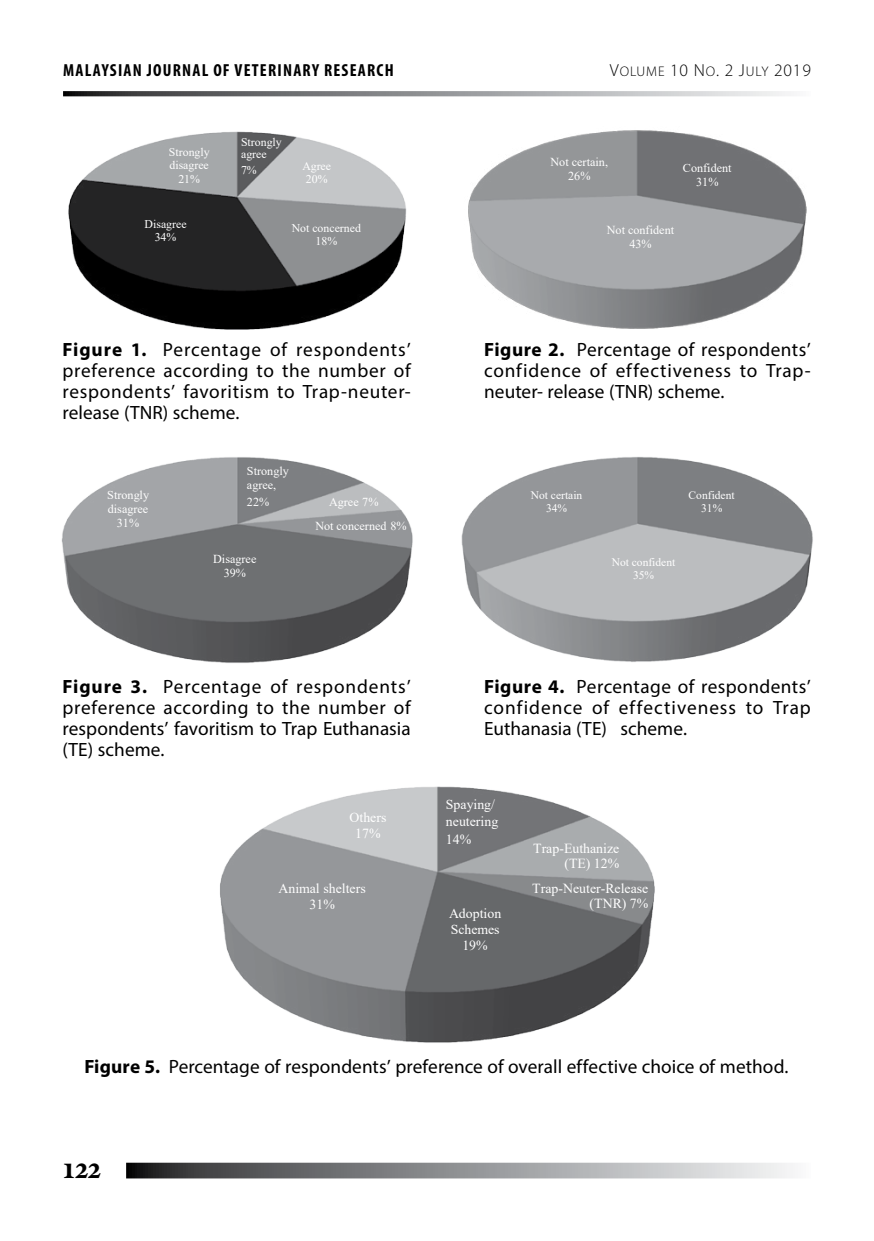
<style>
.page{position:relative;width:874px;height:1241px;background:#fff}
.page>*{position:absolute;margin:0;border:0;box-sizing:border-box;transform-origin:0 0}
.t1{font:900 21px "Galliard";color:#000}
.p-fig-title_LJ{font:19.25px/21px "Myriad Pro";letter-spacing:.01em;color:#000;text-align:justify}
.p-fig-title{font:19.25px "Myriad Pro";letter-spacing:.005em;color:#000}
.t2{font:700 condensed 17.5px "Myriad Pro";letter-spacing:.07em;color:#000}
.t3{font:17.5px "Myriad Pro Light SC800";letter-spacing:.05em;color:#000}
.t4{font:13.83px/15.8px "Times New Roman";color:#fff;text-align:center}
.t5{font:12.08px/13.8px "Times New Roman";color:#fff;text-align:center}
.t6{font:11.72px/13.5px "Times New Roman";color:#fff;text-align:center}
.t7{font:11.55px/13.1px "Times New Roman";color:#fff;text-align:center}
.s1{font-size:14px}
.s2{font-weight:700}
</style>
<div class="page">
<svg style="left:126px;top:1162px;width:667px;height:16px;background:#939496"></svg>
<svg style="left:63px;top:91px;width:728px;height:5px;background:#909294"></svg>
<img style="left:68px;top:131px;width:339px;height:199px">
<img style="left:468px;top:130px;width:339px;height:199px">
<img style="left:461px;top:457px;width:352px;height:205px">
<img style="left:220px;top:786px;width:435px;height:257px">
<img style="left:61px;top:457px;width:352px;height:206px">
<p class="t2" style="left:63px;top:59px;width:332px">MALAYSIAN JOURNAL OF VETERINARY RESEARCH</p>
<p class="t3" style="left:609px;top:60px;width:202px">V<span class="s1">OLUME</span> 10 N<span class="s1">O</span>. 2 J<span class="s1">ULY</span> 2019</p>
<p class="t6" style="left:169px;top:145px;width:42px">Strongly disagree<br>21%</p>
<p class="t6" style="left:144px;top:217px;width:43px">Disagree<br>34%</p>
<p class="t6" style="left:241px;top:135px;width:42px;line-height:12.8px;text-align:left">Strongly agree</p>
<p class="t6" style="left:241px;top:162px;width:17px">7%</p>
<p class="t6" style="left:302px;top:159px;width:30px;text-align:left">Agree<br>20%</p>
<p class="t6" style="left:292px;top:221px;width:71px">Not concerned<br>18%</p>
<p class="p-fig-title_LJ" style="left:62px;top:338px;width:349px"><span class="s2">Figure 1.</span> Percentage of respondents’ preference according to the number of respondents’ favoritism to Trap-neuter&shy;release (TNR) scheme.</p>
<p class="t5" style="left:247px;top:464px;width:43px;text-align:left">Strongly agree,</p>
<p class="t5" style="left:247px;top:494px;width:24px">22%</p>
<p class="t5" style="left:107px;top:488px;width:43px">Strongly disagree<br>31%</p>
<p class="t5" style="left:329px;top:494px;width:51px">Agree 7%</p>
<p class="t5" style="left:315px;top:518px;width:93px">Not concerned 8%</p>
<p class="t5" style="left:213px;top:551px;width:45px">Disagree<br>39%</p>
<p class="t5" style="left:550px;top:154px;width:59px">Not certain,<br>26%</p>
<p class="t5" style="left:682px;top:161px;width:50px">Confident<br>31%</p>
<p class="t5" style="left:606px;top:222px;width:69px">Not confident<br>43%</p>
<p class="p-fig-title_LJ" style="left:484px;top:338px;width:328px"><span class="s2">Figure 2.</span> Percentage of respondents’ confidence of effectiveness to Trap&shy;neuter- release (TNR) scheme.</p>
<p class="t7" style="left:530px;top:488px;width:53px">Not certain<br>34%</p>
<p class="t7" style="left:688px;top:488px;width:48px">Confident<br>31%</p>
<p class="t7" style="left:611px;top:555px;width:65px">Not confident<br>35%</p>
<p class="p-fig-title_LJ" style="left:62px;top:676px;width:349px"><span class="s2">Figure 3.</span> Percentage of respondents’ preference according to the number of respondents’ favoritism to Trap Euthanasia (TE) scheme.</p>
<p class="t4" style="left:349px;top:809px;width:38px">Others<br>17%</p>
<p class="t4" style="left:278px;top:879px;width:89px">Animal shelters<br>31%</p>
<p class="p-fig-title_LJ" style="left:484px;top:676px;width:328px"><span class="s2">Figure 4.</span> Percentage of respondents’ confidence of effectiveness to Trap Euthanasia (TE) scheme.</p>
<p class="t4" style="left:445px;top:795px;width:54px;line-height:16.6px;text-align:left">Spaying/ neutering</p>
<p class="t4" style="left:445px;top:830px;width:27px">14%</p>
<p class="t4" style="left:449px;top:905px;width:54px">Adoption<br>Schemes<br>19%</p>
<p class="t4" style="left:533px;top:839px;width:88px;line-height:15px;text-align:right">Trap-Euthanize (TE) 12%</p>
<p class="t4" style="left:532px;top:880px;width:118px;line-height:15px;text-align:right">Trap-Neuter-Release (TNR) 7%</p>
<p class="p-fig-title" style="left:84px;top:1053px;width:705px"><span class="s2">Figure 5.</span> Percentage of respondents’ preference of overall effective choice of method.</p>
<p class="t1" style="left:62px;top:1157px;width:40px">122</p>
</div>
